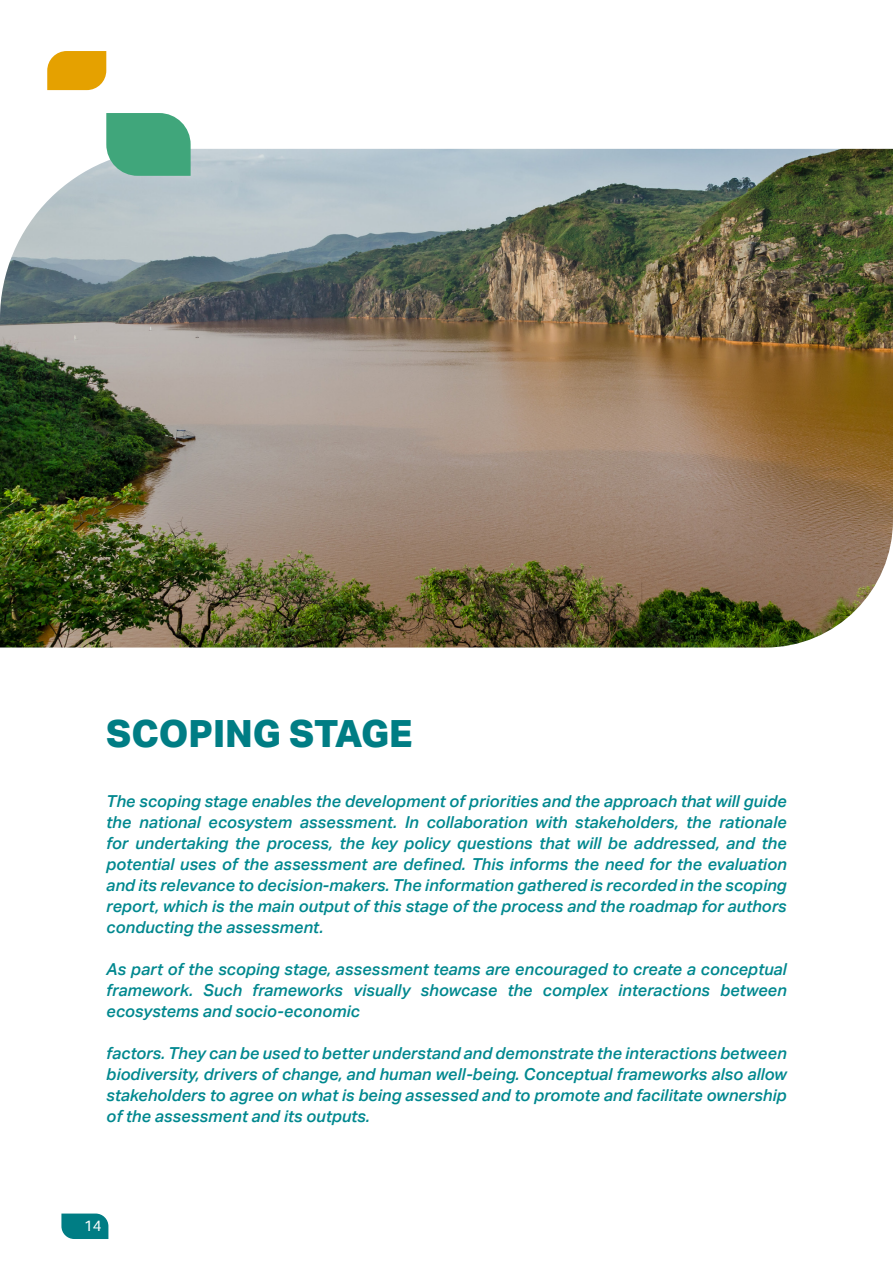
<style>
.page{position:relative;width:893px;height:1263px;background:#fff}
.page>*{position:absolute;margin:0;border:0;box-sizing:border-box;transform-origin:0 0}
.t1{font:800 37.5px "Aktiv Grotesk";color:#007d84}
.t2{font:italic 500 16.5px/21px "Aktiv Grotesk";color:#00888f;text-align:justify}
.t3{font:15px "Aktiv Grotesk";color:#fff}
</style>
<div class="page">
<svg style="left:61px;top:1213px;width:47px;height:26px"></svg>
<img style="left:0;top:149px;width:893px;height:498px">
<svg style="left:106px;top:113px;width:85px;height:63px;background:#4eab85"></svg>
<svg style="left:47px;top:51px;width:59px;height:39px;background:#e6a712"></svg>
<h1 class="t1" style="left:106px;top:712px;width:308px">SCOPING STAGE</h1>
<p class="t2" style="left:106px;top:791px;width:682px">The scoping stage enables the development of priorities and the approach that will guide the national ecosystem assessment. In collaboration with stakeholders, the rationale for undertaking the process, the key policy questions that will be addressed, and the potential uses of the assessment are defined. This informs the need for the evaluation and its relevance to decision-makers. The information gathered is recorded in the scoping report, which is the main output of this stage of the process and the roadmap for authors conducting the assessment.</p>
<p class="t2" style="left:106px;top:959px;width:682px">As part of the scoping stage, assessment teams are encouraged to create a conceptual framework. Such frameworks visually showcase the complex interactions between ecosystems and socio-economic</p>
<p class="t2" style="left:106px;top:1043px;width:682px">factors. They can be used to better understand and demonstrate the interactions between biodiversity, drivers of change, and human well-being. Conceptual frameworks also allow stakeholders to agree on what is being assessed and to promote and facilitate ownership of the assessment and its outputs.</p>
<p class="t3" style="left:84px;top:1217px;width:19px">14</p>
</div>
